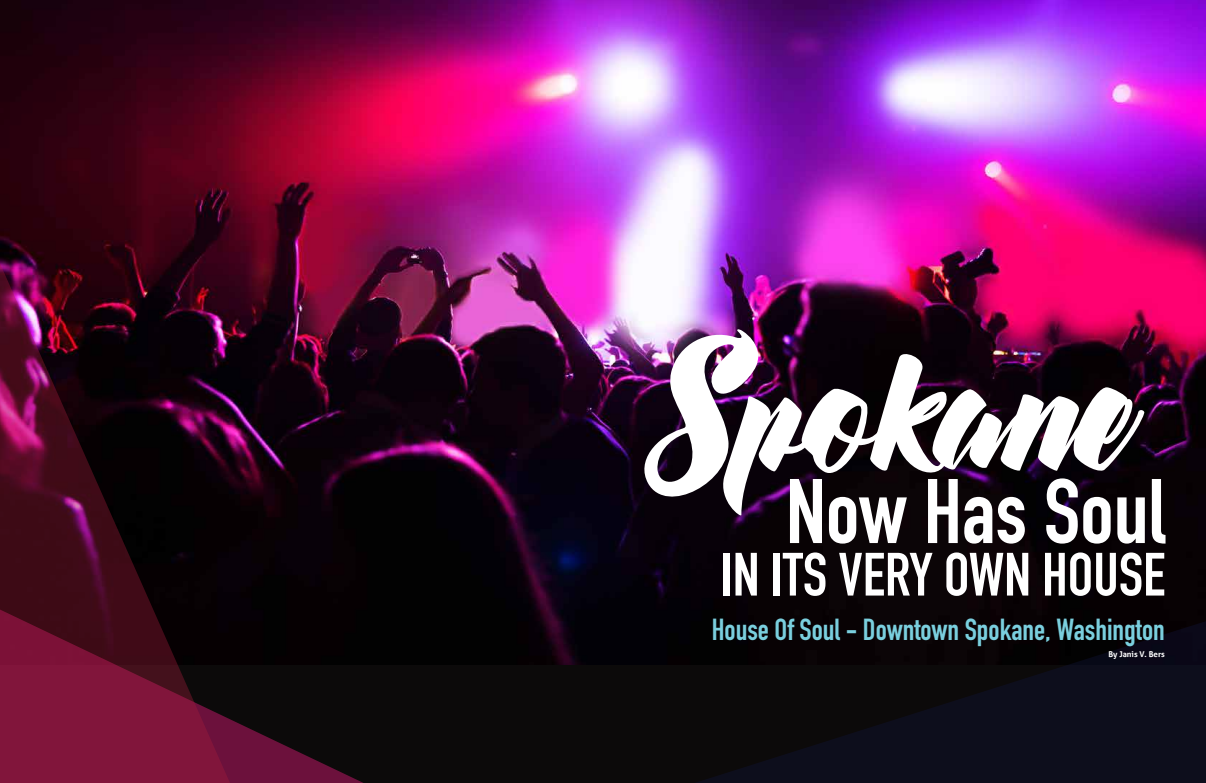
<style>
.page{position:relative;width:1206px;height:783px;background:#fff}
.page>*{position:absolute;margin:0;border:0;box-sizing:border-box;transform-origin:0 0}
.t1{font:125px "Gineva";color:#fff}
.t2{font:700 90px "DIN Condensed";color:#fff}
.t3{font:700 60px "DIN Condensed";color:#fff}
.t4{font:700 30px "DIN Condensed";color:#7acfde}
.t5{font:700 8px "Aller";color:#fff}
</style>
<div class="page">
<img style="left:0;top:0;width:1206px;height:666px">
<div style="left:0;top:666px;width:1206px;height:117px;background:#0c0a0a"></div>
<svg style="left:234px;top:605px;width:373px;height:178px"></svg>
<svg style="left:666px;top:618px;width:540px;height:165px"></svg>
<svg style="left:0;top:243px;width:234px;height:540px;background:#3e091e"></svg>
<h1 class="t1" style="left:644px;top:352px;width:484px">Spokane</h1>
<h2 class="t2" style="left:786px;top:451px;width:381px">Now Has Soul</h2>
<h3 class="t3" style="left:721px;top:534px;width:446px">IN ITS VERY OWN HOUSE</h3>
<p class="t4" style="left:712px;top:609px;width:455px">House Of Soul - Downtown Spokane, Washington</p>
<p class="t5" style="left:1108px;top:649px;width:58px">By Janis V. Bers</p>
</div>
